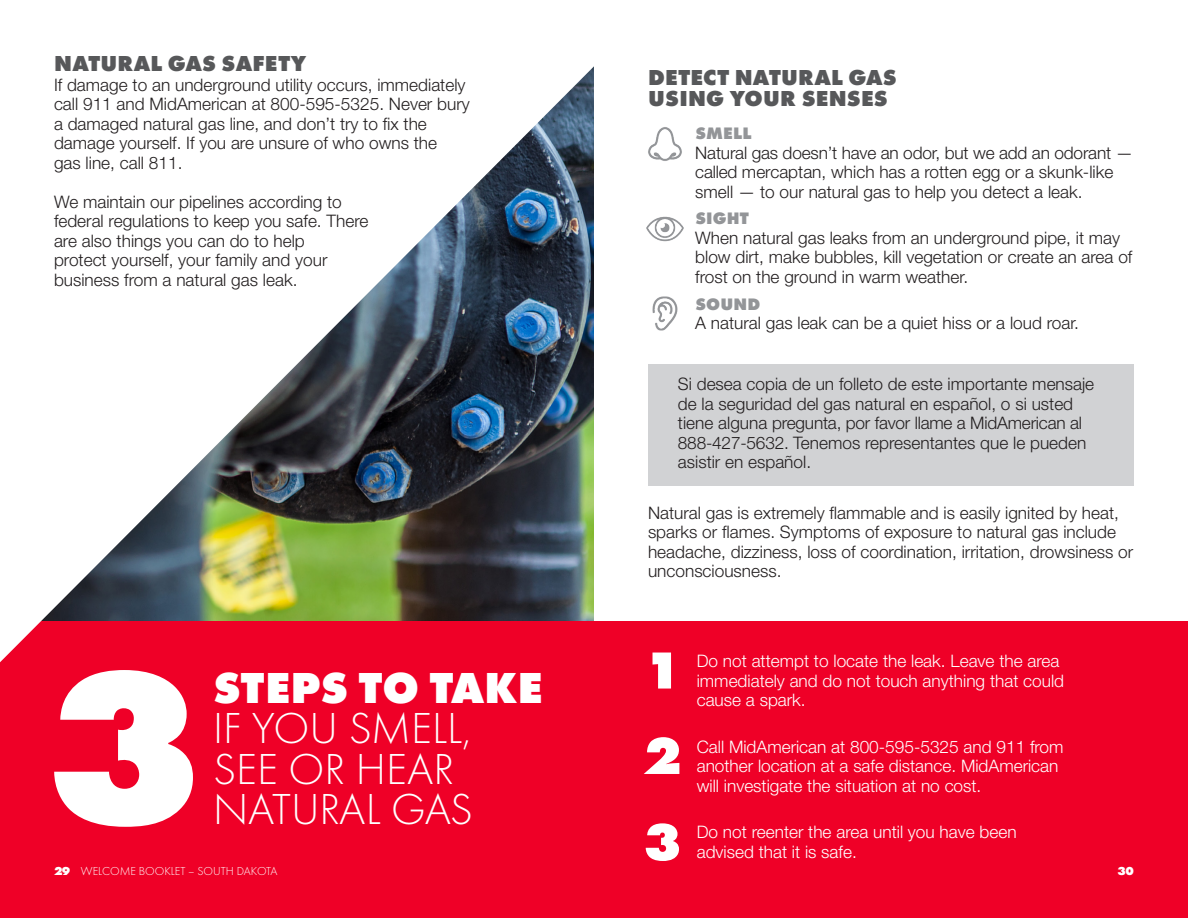
<style>
.page{position:relative;width:1188px;height:918px;background:#fff}
.page>*{position:absolute;margin:0;border:0;box-sizing:border-box;transform-origin:0 0}
.t1{font:800 225px "Futura PT";color:#fff}
.t2{font:800 54px "Futura PT";color:#fff}
.t3{font:300 45px/40.5px "Futura PT";color:#fff}
.t4{font:800 45px "Futura PT";color:#fff}
.t5{font:800 22.5px/21px "Futura PT";letter-spacing:.01em;color:#57585a}
.t6{font:300 17.25px/19.5px "Helvetica Neue LT Pro";color:#231f20}
.t7{font:300 17.25px/19.5px "Helvetica Neue LT Pro";color:#fff}
.t8{font:800 17.25px "Futura PT";letter-spacing:.01em;color:#939598}
.t9{font:300 12px "Futura PT";color:#fff}
.t10{font:800 12px "Futura PT";color:#fff}
.s1{font-weight:800}
</style>
<div class="page">
<div style="left:648px;top:364px;width:486px;height:122px;background:#d1d2d4"></div>
<img style="left:660px;top:127px;width:22px;height:34px">
<img style="left:660px;top:216px;width:24px;height:26px">
<img style="left:660px;top:296px;width:18px;height:35px">
<div style="left:0;top:621px;width:1188px;height:297px;background:#ef0027"></div>
<img style="left:0;top:66px;width:660px;height:596px">
<p class="t5" style="left:54px;top:53px;width:254px">NATURAL GAS SAFETY</p>
<p class="t6" style="left:54px;top:74px;width:417px">If damage to an underground utility occurs, immediately call 911 and MidAmerican at 800-595-5325. Never bury a damaged natural gas line, and don’t try to fix the damage yourself. If you are unsure of who owns the<br>gas line, call 811.</p>
<p class="t6" style="left:54px;top:191px;width:316px">We maintain our pipelines according to federal regulations to keep you safe. There are also things you can do to help<br>protect yourself, your family and your business from a natural gas leak.</p>
<p class="t1" style="left:45px;top:605px;width:161px">3</p>
<p class="t4" style="left:213px;top:659px;width:331px">STEPS TO TAKE</p>
<p class="t3" style="left:213px;top:708px;width:262px">IF YOU SMELL,<br>SEE OR HEAR<br>NATURAL GAS</p>
<p class="t5" style="left:648px;top:66px;width:250px">DETECT NATURAL GAS<br>USING YOUR SENSES</p>
<p class="t8" style="left:695px;top:122px;width:58px">SMELL</p>
<p class="t6" style="left:695px;top:142px;width:439px">Natural gas doesn’t have an odor, but we add an odorant — called mercaptan, which has a rotten egg or a skunk-like smell — to our natural gas to help you detect a leak.</p>
<p class="t8" style="left:695px;top:208px;width:55px">SIGHT</p>
<p class="t6" style="left:695px;top:228px;width:439px">When natural gas leaks from an underground pipe, it may blow dirt, make bubbles, kill vegetation or create an area of frost on the ground in warm weather.</p>
<p class="t8" style="left:695px;top:293px;width:67px">SOUND</p>
<p class="t6" style="left:695px;top:313px;width:385px">A natural gas leak can be a quiet hiss or a loud roar.</p>
<p class="t6" style="left:678px;top:374px;width:418px">Si desea copia de un folleto de este importante mensaje de la seguridad del gas natural en español, o si usted tiene alguna pregunta, por favor llame a MidAmerican al 888-427-5632. Tenemos representantes que le pueden asistir en español.</p>
<p class="t6" style="left:648px;top:503px;width:487px">Natural gas is extremely flammable and is easily ignited by heat, sparks or flames. Symptoms of exposure to natural gas include headache, dizziness, loss of coordination, irritation, drowsiness or unconsciousness.</p>
<p class="t2" style="left:644px;top:636px;width:40px">1</p>
<p class="t2" style="left:644px;top:721px;width:40px">2</p>
<p class="t2" style="left:644px;top:808px;width:40px">3</p>
<p class="t7" style="left:697px;top:651px;width:369px">Do not attempt to locate the leak. Leave the area immediately and do not touch anything that could cause a spark.</p>
<p class="t7" style="left:697px;top:736px;width:368px">Call MidAmerican at 800-595-5325 and 911 from another location at a safe distance. MidAmerican will investigate the situation at no cost.</p>
<p class="t7" style="left:697px;top:822px;width:321px">Do not reenter the area until you have been advised that it is safe.</p>
<p class="t9" style="left:54px;top:864px;width:225px"><span class="s1">29</span> WELCOME BOOKLET – SOUTH DAKOTA</p>
<p class="t10" style="left:1118px;top:863px;width:18px">30</p>
</div>
